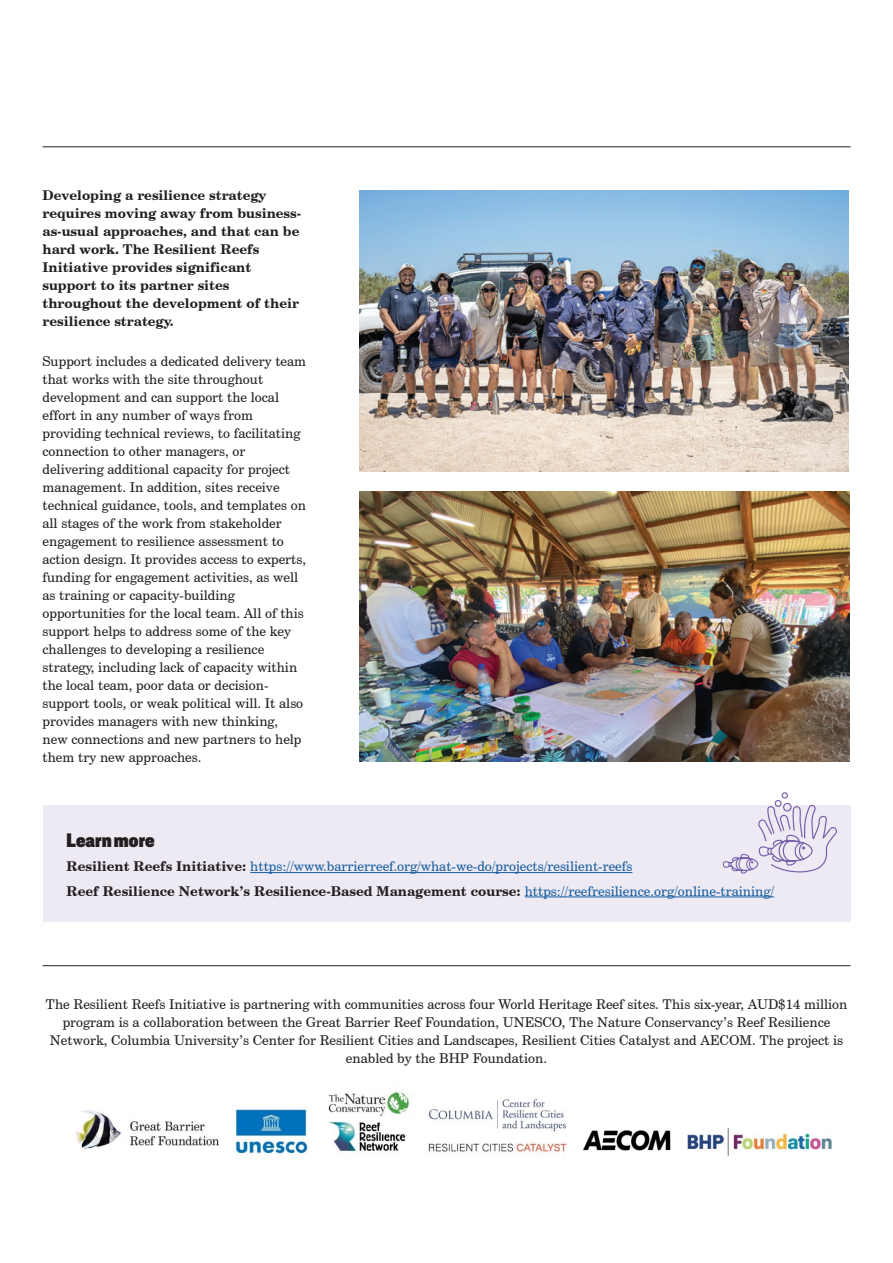
<style>
.page{position:relative;width:893px;height:1263px;background:#fff}
.page>*{position:absolute;margin:0;border:0;box-sizing:border-box;transform-origin:0 0}
.Intro_Para{font:19.5px "New Grotesk Square SIX";color:#231f20}
.Body_copy{font:13.5px/18px "Century Schoolbook BT";color:#231f20;text-align:center}
.Body_copy-2{font:700 13.5px/18px "Century Schoolbook BT";color:#231f20}
.Body_copy-3{font:13.5px "Century Schoolbook BT";color:#175d9e}
.s1{font-weight:700;color:#231f20}
.s2{font-weight:400;color:#175d9e}
</style>
<div class="page">
<div style="left:43px;top:805px;width:807px;height:117px;background:#edeaf4"></div>
<hr style="left:43px;top:146px;width:807px;height:1px;background:#231f20">
<hr style="left:43px;top:965px;width:807px;height:1px;background:#231f20">
<img style="left:76px;top:1091px;width:756px;height:67px">
<img style="left:359px;top:190px;width:489px;height:281px">
<img style="left:359px;top:491px;width:490px;height:271px">
<hr style="left:250px;top:872px;width:382px;height:1px;background:#175d9e">
<hr style="left:525px;top:896px;width:249px;height:1px;background:#175d9e">
<svg style="left:722px;top:792px;width:115px;height:82px"></svg>
<p class="Body_copy-2" style="left:43px;top:186px;width:260px">Developing a resilience strategy requires moving away from business&shy;as-usual approaches, and that can be hard work. The Resilient Reefs<br>Initiative provides significant support to its partner sites throughout the development of their resilience strategy.</p>
<p class="Body_copy" style="left:43px;top:352px;width:265px;text-align:left">Support includes a dedicated delivery team that works with the site throughout development and can support the local effort in any number of ways from providing technical reviews, to facilitating connection to other managers, or delivering additional capacity for project management. In addition, sites receive technical guidance, tools, and templates on all stages of the work from stakeholder engagement to resilience assessment to action design. It provides access to experts, funding for engagement activities, as well as training or capacity-building opportunities for the local team. All of this support helps to address some of the key challenges to developing a resilience strategy, including lack of capacity within the local team, poor data or decision&shy;support tools, or weak political will. It also provides managers with new thinking, new connections and new partners to help them try new approaches.</p>
<p class="Intro_Para" style="left:67px;top:828px;width:89px">Learn more</p>
<p class="Body_copy-3" style="left:67px;top:858px;width:567px"><span class="s1">Resilient Reefs Initiative:</span> https://www.barrierreef.org/what-we-do/projects/resilient-reefs</p>
<p class="Body_copy-2" style="left:67px;top:881px;width:709px">Reef Resilience Network’s Resilience-Based Management course: <span class="s2">https://reefresilience.org/online-training/</span></p>
<p class="Body_copy" style="left:46px;top:995px;width:803px">The Resilient Reefs Initiative is partnering with communities across four World Heritage Reef sites. This six-year, AUD$14 million program is a collaboration between the Great Barrier Reef Foundation, UNESCO, The Nature Conservancy’s Reef Resilience Network, Columbia University’s Center for Resilient Cities and Landscapes, Resilient Cities Catalyst and AECOM. The project is enabled by the BHP Foundation.</p>
</div>
